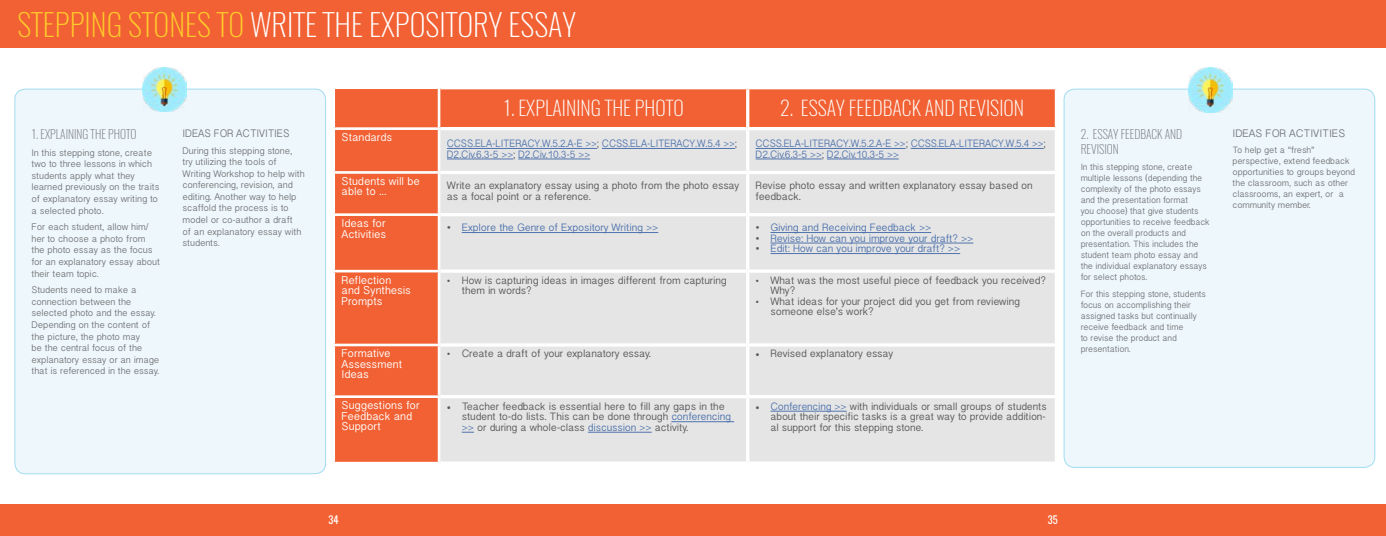
<style>
.page{position:relative;width:1386px;height:536px;background:#fff}
.page>*{position:absolute;margin:0;border:0;box-sizing:border-box;transform-origin:0 0}
.t1{font:200 30.62px "Oswald";color:#fff}
.t2{font:200 20.04px "Oswald";color:#fff}
.t3{font:200 12.25px/14.7px "Oswald";color:#77787b;scale:.95 1}
.t4{font:11.38px/10.5px "Lao Sangam MN";letter-spacing:.005em;color:#fff}
.t5{font:10.94px "Lao Sangam MN";color:#77787b}
.t6{font:10.94px "Lao Sangam MN";color:#77787b;scale:.95 1}
.t7{font:10.67px/10.5px "Lao Sangam MN";color:#58595b}
.t8{font:10.67px/10.5px "Lao Sangam MN";color:#4f73ad;scale:.93 1}
.t9{font:10.67px "Lao Sangam MN";color:#4f73ad}
.t10{font:10.59px/10.5px "Lao Sangam MN";color:#58595b;text-align:justify}
.t11{font:10.5px "Oswald";color:#fff}
.t12{font:9.62px/11.5px "Lao Sangam MN";color:#77787b}
.t13{font:9.19px/11px "Lao Sangam MN";color:#77787b}
.s1{color:#ffc92c}
.s2{color:#58595b}
.s3{font-size:12.25px;color:#58595b}
.s4{font-family:"Minion Pro"}
.s5{color:#4f73ad}
</style>
<div class="page">
<div style="left:1064px;top:89px;width:311px;height:378px;background:#eef8fc;border-radius:10px"></div>
<div style="left:1064px;top:89px;width:311px;height:378px;border:1px solid #a0dcf2;border-radius:10px"></div>
<img style="left:1188px;top:68px;width:45px;height:44px">
<div style="left:335px;top:89px;width:720px;height:372px;background:#f16133"></div>
<div style="left:440px;top:130px;width:615px;height:331px;background:#e5e5e5"></div>
<hr style="left:746px;top:89px;width:3px;height:38px;background:#fff">
<hr style="left:440px;top:127px;width:308px;height:3px;background:#fff">
<hr style="left:748px;top:127px;width:310px;height:3px;background:#fff">
<hr style="left:746px;top:130px;width:3px;height:41px;background:#fff">
<hr style="left:440px;top:171px;width:308px;height:3px;background:#fff">
<hr style="left:748px;top:171px;width:310px;height:3px;background:#fff">
<hr style="left:746px;top:174px;width:3px;height:39px;background:#fff">
<hr style="left:440px;top:213px;width:308px;height:3px;background:#fff">
<hr style="left:748px;top:213px;width:310px;height:3px;background:#fff">
<hr style="left:746px;top:216px;width:3px;height:53px;background:#fff">
<hr style="left:440px;top:269px;width:308px;height:4px;background:#fff">
<svg style="left:748px;top:269px;width:307px;height:4px"></svg>
<hr style="left:746px;top:273px;width:3px;height:70px;background:#fff">
<hr style="left:440px;top:343px;width:308px;height:3px;background:#fff">
<hr style="left:748px;top:343px;width:310px;height:3px;background:#fff">
<hr style="left:746px;top:346px;width:3px;height:49px;background:#fff">
<hr style="left:746px;top:398px;width:3px;height:63px;background:#fff">
<hr style="left:440px;top:395px;width:308px;height:3px;background:#fff">
<hr style="left:748px;top:395px;width:310px;height:3px;background:#fff">
<hr style="left:438px;top:89px;width:2px;height:38px;background:#fff">
<hr style="left:332px;top:127px;width:108px;height:3px;background:#fff">
<hr style="left:438px;top:130px;width:2px;height:41px;background:#fff">
<hr style="left:332px;top:171px;width:108px;height:3px;background:#fff">
<hr style="left:438px;top:174px;width:2px;height:39px;background:#fff">
<hr style="left:332px;top:213px;width:108px;height:3px;background:#fff">
<hr style="left:438px;top:216px;width:2px;height:54px;background:#fff">
<hr style="left:332px;top:270px;width:108px;height:2px;background:#fff">
<hr style="left:438px;top:272px;width:2px;height:71px;background:#fff">
<hr style="left:332px;top:343px;width:108px;height:3px;background:#fff">
<hr style="left:438px;top:346px;width:2px;height:49px;background:#fff">
<hr style="left:332px;top:395px;width:108px;height:3px;background:#fff">
<hr style="left:438px;top:398px;width:2px;height:63px;background:#fff">
<hr style="left:447px;top:148px;width:150px;height:1px;background:#4f73ad">
<hr style="left:602px;top:148px;width:133px;height:1px;background:#4f73ad">
<hr style="left:447px;top:159px;width:66px;height:1px;background:#4f73ad">
<hr style="left:518px;top:159px;width:72px;height:1px;background:#4f73ad">
<hr style="left:756px;top:148px;width:150px;height:1px;background:#4f73ad">
<hr style="left:911px;top:148px;width:133px;height:1px;background:#4f73ad">
<hr style="left:756px;top:159px;width:66px;height:1px;background:#4f73ad">
<hr style="left:827px;top:159px;width:72px;height:1px;background:#4f73ad">
<hr style="left:462px;top:232px;width:196px;height:1px;background:#4f73ad">
<hr style="left:770px;top:232px;width:161px;height:1px;background:#4f73ad">
<hr style="left:770px;top:243px;width:203px;height:1px;background:#4f73ad">
<hr style="left:770px;top:253px;width:190px;height:1px;background:#4f73ad">
<hr style="left:671px;top:421px;width:63px;height:1px;background:#4f73ad">
<svg style="left:462px;top:432px;width:12px;height:1px"></svg>
<hr style="left:588px;top:432px;width:64px;height:1px;background:#4f73ad">
<hr style="left:770px;top:411px;width:77px;height:1px;background:#4f73ad">
<div style="left:0;top:0;width:1386px;height:47px;background:#f16133"></div>
<div style="left:0;top:504px;width:1386px;height:32px;background:#f16133"></div>
<div style="left:15px;top:89px;width:311px;height:384px;background:#eef8fc;border-radius:10px"></div>
<div style="left:14px;top:89px;width:312px;height:385px;border:1px solid #a0dcf2;border-radius:10px"></div>
<img style="left:142px;top:67px;width:44px;height:44px">
<h1 class="t1" style="left:17px;top:-3px;width:560px"><span class="s1">STEPPING STONES TO</span> WRITE THE EXPOSITORY ESSAY</h1>
<p class="t3" style="left:32px;top:125px;width:112px">1. EXPLAINING THE PHOTO</p>
<p class="t12" style="left:32px;top:147px;width:129px">In this stepping stone, create two to three lessons in which students apply what they learned previously on the traits of explanatory essay writing to a selected photo.</p>
<p class="t12" style="left:32px;top:222px;width:130px">For each student, allow him/ her to choose a photo from the photo essay as the focus for an explanatory essay about their team topic.</p>
<p class="t12" style="left:32px;top:285px;width:129px">Students need to make a connection between the selected photo and the essay.<br>Depending on the content of the picture, the photo may<br>be the central focus of the explanatory essay or an image that is referenced in the essay.</p>
<p class="t6" style="left:183px;top:127px;width:114px">IDEAS FOR ACTIVITIES</p>
<p class="t12" style="left:183px;top:145px;width:124px">During this stepping stone, try utilizing the tools of<br>Writing Workshop to help with conferencing, revision, and editing. Another way to help scaffold the process is to model or co-author a draft<br>of an explanatory essay with students.</p>
<p class="t4" style="left:342px;top:133px;width:52px">Standards</p>
<h2 class="t2" style="left:503px;top:90px;width:182px">1. EXPLAINING THE PHOTO</h2>
<h2 class="t2" style="left:780px;top:90px;width:246px">2. ESSAY FEEDBACK AND REVISION</h2>
<p class="t8" style="left:447px;top:139px;width:313px">CCSS.ELA-LITERACY.W.5.2.A-E &gt;&gt;<span class="s2">;</span> CCSS.ELA-LITERACY.W.5.4 &gt;&gt;<span class="s2">;<br></span>D2.Civ.6.3-5 &gt;&gt;<span class="s2">;</span> D2.Civ.10.3-5 &gt;&gt;</p>
<p class="t8" style="left:756px;top:139px;width:313px">CCSS.ELA-LITERACY.W.5.2.A-E &gt;&gt;<span class="s2">;</span> CCSS.ELA-LITERACY.W.5.4 &gt;&gt;<span class="s2">;<br></span>D2.Civ.6.3-5 &gt;&gt;<span class="s2">;</span> D2.Civ.10.3-5 &gt;&gt;</p>
<p class="t4" style="left:342px;top:177px;width:80px">Students will be able to ...</p>
<p class="t7" style="left:447px;top:181px;width:294px">Write an explanatory essay using a photo from the photo essay as a focal point or a reference.</p>
<p class="t7" style="left:756px;top:181px;width:278px">Revise photo essay and written explanatory essay based on feedback.</p>
<p class="t4" style="left:342px;top:219px;width:46px">Ideas for<br>Activities</p>
<p class="t9" style="left:447px;top:221px;width:213px"><span class="s3">•</span> Explore the Genre of Expository Writing &gt;&gt;</p>
<p class="t9" style="left:756px;top:221px;width:177px"><span class="s3">•</span> Giving and Receiving Feedback &gt;&gt;</p>
<p class="t9" style="left:756px;top:232px;width:219px"><span class="s3">•</span> Revise: How can you improve your draft? &gt;&gt;</p>
<p class="t9" style="left:756px;top:242px;width:206px"><span class="s3">•</span> Edit: How can you improve your draft? &gt;&gt;</p>
<p class="t4" style="left:342px;top:275px;width:71px">Reflection and Synthesis<br>Prompts</p>
<p class="t7" style="left:462px;top:276px;width:266px;text-indent:-15px">• How is capturing ideas in images different from capturing them in words?</p>
<p class="t7" style="left:770px;top:276px;width:277px;text-indent:-15px">• What was the most useful piece of feedback you received?<br>Why?</p>
<p class="t7" style="left:770px;top:297px;width:251px;text-indent:-15px">• What ideas for your project did you get from reviewing someone else’s work?</p>
<p class="t4" style="left:342px;top:349px;width:62px">Formative<br>Assessment<br>Ideas</p>
<p class="t7" style="left:447px;top:349px;width:206px">• Create a draft of your explanatory essay.</p>
<p class="t7" style="left:756px;top:349px;width:139px"><span class="s4">•</span> Revised explanatory essay</p>
<p class="t4" style="left:342px;top:401px;width:80px">Suggestions for<br>Feedback and<br>Support</p>
<p class="t7" style="left:462px;top:402px;width:271px;text-indent:-15px"><span class="s4">•</span> Teacher feedback is essential here to fill any gaps in the student to-do lists. This can be done through <span class="s5">conferencing &gt;&gt;</span> or during a whole-class <span class="s5">discussion &gt;&gt;</span> activity.</p>
<p class="t10" style="left:770px;top:402px;width:278px;text-indent:-15px"><span class="s4">•</span> <span class="s5">Conferencing &gt;&gt;</span> with individuals or small groups of students about their specific tasks is a great way to provide addition&shy;al support for this stepping stone.</p>
<p class="t3" style="left:1081px;top:125px;width:108px">2. ESSAY FEEDBACK AND<br>REVISION</p>
<p class="t13" style="left:1081px;top:162px;width:131px">In this stepping stone, create multiple lessons (depending the complexity of the photo essays and the presentation format<br>you choose) that give students opportunities to receive feedback on the overall products and presentation. This includes the student team photo essay and the individual explanatory essays for select photos.</p>
<p class="t13" style="left:1081px;top:288px;width:127px">For this stepping stone, students focus on accomplishing their assigned tasks but continually receive feedback and time<br>to revise the product and presentation.</p>
<p class="t5" style="left:1233px;top:127px;width:114px">IDEAS FOR ACTIVITIES</p>
<p class="t13" style="left:1233px;top:145px;width:124px">To help get a “fresh” perspective, extend feedback opportunities to groups beyond the classroom, such as other classrooms, an expert, or a community member.</p>
<p class="t11" style="left:329px;top:510px;width:12px">34</p>
<p class="t11" style="left:1048px;top:510px;width:11px">35</p>
</div>
